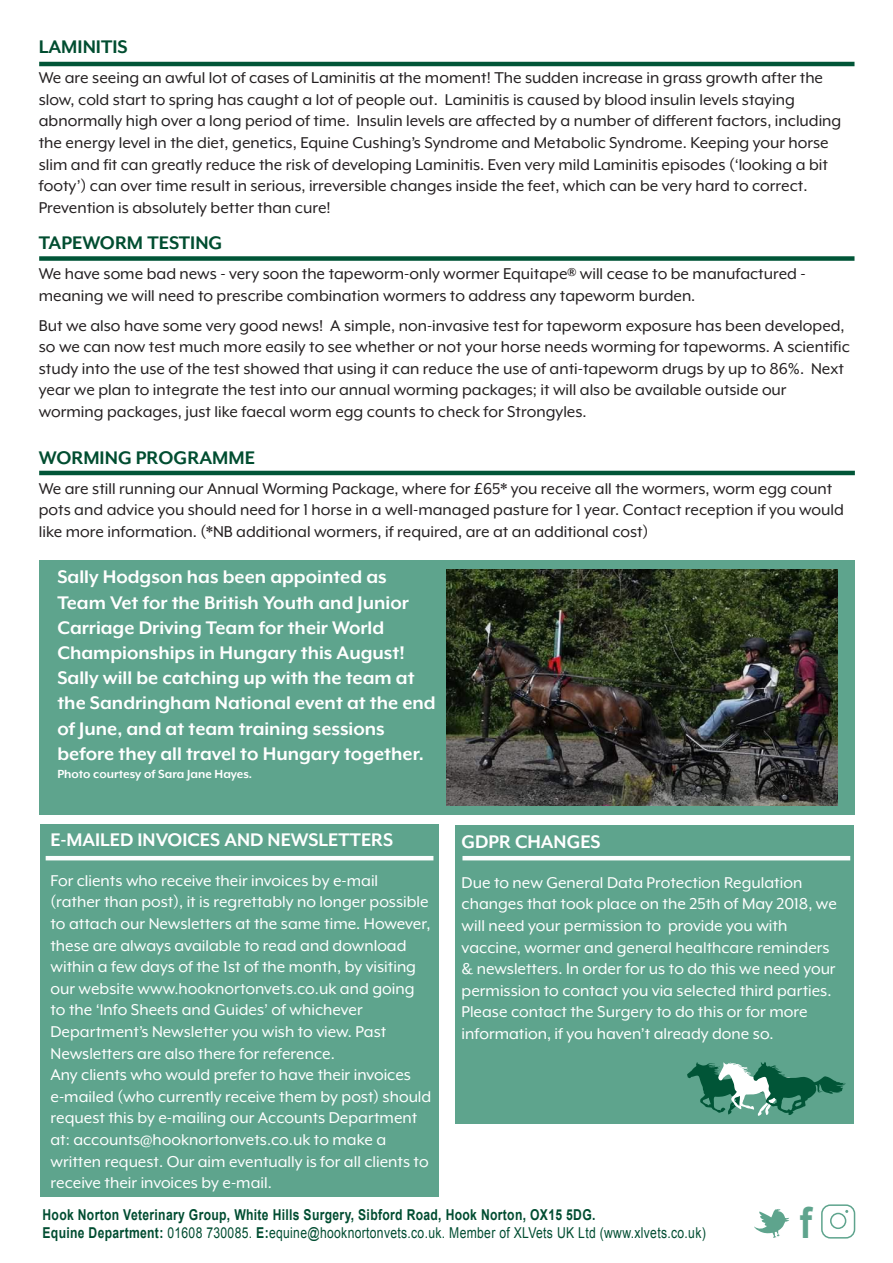
<style>
.page{position:relative;width:893px;height:1263px;background:#fff}
.page>*{position:absolute;margin:0;border:0;box-sizing:border-box;transform-origin:0 0}
.t1{font:700 42.75px "Arial";color:#5ea48d;scale:.87 1}
.t2{font:700 21px/25.2px "Mr Eaves XL Mod OT";color:#fff}
.t3{font:700 21px "Mr Eaves XL Mod OT";color:#014d30}
.t4{font:18px/21.6px "Mr Eaves XL Mod OT";color:#231f20}
.t5{font:18px/21.6px "Mr Eaves XL Mod OT";color:#fff}
.t6{font:700 15px/18px "Arial";letter-spacing:.025em;color:#014d31;scale:.81 1}
.t7{font:700 13.5px "Mr Eaves XL Mod OT";color:#fff}
.s1{font-weight:400}
</style>
<div class="page">
<svg style="left:754px;top:1209px;width:35px;height:29px"></svg>
<div style="left:821px;top:1204px;width:34px;height:34px;border:2px solid #5ea48d;border-radius:9px"></div>
<div style="left:830px;top:1213px;width:16px;height:16px;border:2px solid #5ea48d;border-radius:50%"></div>
<div style="left:39px;top:560px;width:816px;height:254px;background:#5ea48d"></div>
<img style="left:446px;top:570px;width:391px;height:235px">
<div style="left:39px;top:256px;width:815px;height:5px;background:#015537"></div>
<hr style="left:39px;top:62px;width:815px;height:4px;background:#015537">
<hr style="left:39px;top:471px;width:816px;height:4px;background:#015537">
<div style="left:455px;top:825px;width:399px;height:298px;background:#5ea48d"></div>
<div style="left:40px;top:824px;width:399px;height:373px;background:#5ea48d"></div>
<hr style="left:46px;top:856px;width:387px;height:4px;background:#fdfefe">
<hr style="left:462px;top:856px;width:388px;height:4px;background:#fdfefe">
<svg style="left:687px;top:1062px;width:159px;height:54px"></svg>
<p class="t3" style="left:39px;top:36px;width:90px">LAMINITIS</p>
<p class="t4" style="left:39px;top:67px;width:804px">We are seeing an awful lot of cases of Laminitis at the moment! The sudden increase in grass growth after the slow, cold start to spring has caught a lot of people out. Laminitis is caused by blood insulin levels staying abnormally high over a long period of time. Insulin levels are affected by a number of different factors, including the energy level in the diet, genetics, Equine Cushing’s Syndrome and Metabolic Syndrome. Keeping your horse slim and fit can greatly reduce the risk of developing Laminitis. Even very mild Laminitis episodes (‘looking a bit footy’) can over time result in serious, irreversible changes inside the feet, which can be very hard to correct.<br>Prevention is absolutely better than cure!</p>
<p class="t3" style="left:39px;top:232px;width:185px">TAPEWORM TESTING</p>
<p class="t4" style="left:39px;top:263px;width:768px">We have some bad news - very soon the tapeworm-only wormer Equitape® will cease to be manufactured - meaning we will need to prescribe combination wormers to address any tapeworm burden.</p>
<p class="t4" style="left:39px;top:314px;width:812px">But we also have some very good news! A simple, non-invasive test for tapeworm exposure has been developed, so we can now test much more easily to see whether or not your horse needs worming for tapeworms. A scientific study into the use of the test showed that using it can reduce the use of anti-tapeworm drugs by up to 86%. Next year we plan to integrate the test into our annual worming packages; it will also be available outside our worming packages, just like faecal worm egg counts to check for Strongyles.</p>
<p class="t3" style="left:39px;top:447px;width:218px">WORMING PROGRAMME</p>
<p class="t4" style="left:39px;top:477px;width:807px">We are still running our Annual Worming Package, where for £65* you receive all the wormers, worm egg count pots and advice you should need for 1 horse in a well-managed pasture for 1 year. Contact reception if you would like more information. (*NB additional wormers, if required, are at an additional cost)</p>
<p class="t2" style="left:57px;top:565px;width:380px">Sally Hodgson has been appointed as Team Vet for the British Youth and Junior Carriage Driving Team for their World Championships in Hungary this August!<br>Sally will be catching up with the team at the Sandringham National event at the end of June, and at team training sessions before they all travel to Hungary together.</p>
<p class="t7" style="left:57px;top:767px;width:196px">Photo courtesy of Sara Jane Hayes.</p>
<p class="t2" style="left:51px;top:827px;width:344px">E-MAILED INVOICES AND NEWSLETTERS</p>
<p class="t5" style="left:51px;top:869px;width:382px">For clients who receive their invoices by e-mail (rather than post), it is regrettably no longer possible to attach our Newsletters at the same time. However, these are always available to read and download within a few days of the 1st of the month, by visiting our website www.hooknortonvets.co.uk and going to the ‘Info Sheets and Guides’ of whichever Department’s Newsletter you wish to view. Past Newsletters are also there for reference.<br>Any clients who would prefer to have their invoices e-mailed (who currently receive them by post) should request this by e-mailing our Accounts Department at: accounts@hooknortonvets.co.uk to make a written request. Our aim eventually is for all clients to receive their invoices by e-mail.</p>
<p class="t2" style="left:462px;top:829px;width:141px">GDPR CHANGES</p>
<p class="t5" style="left:462px;top:871px;width:377px">Due to new General Data Protection Regulation changes that took place on the 25th of May 2018, we will need your permission to provide you with vaccine, wormer and general healthcare reminders &amp; newsletters. In order for us to do this we need your permission to contact you via selected third parties.<br>Please contact the Surgery to do this or for more information, if you haven’t already done so.</p>
<p class="t6" style="left:43px;top:1206px;width:820px">Hook Norton Veterinary Group, White Hills Surgery, Sibford Road, Hook Norton, OX15 5DG.<br>Equine Department: <span class="s1">01608 730085.</span> E:<span class="s1">equine@hooknortonvets.co.uk. Member of XLVets UK Ltd (www.xlvets.co.uk)</span></p>
<h1 class="t1" style="left:800px;top:1195px;width:16px">f</h1>
</div>
